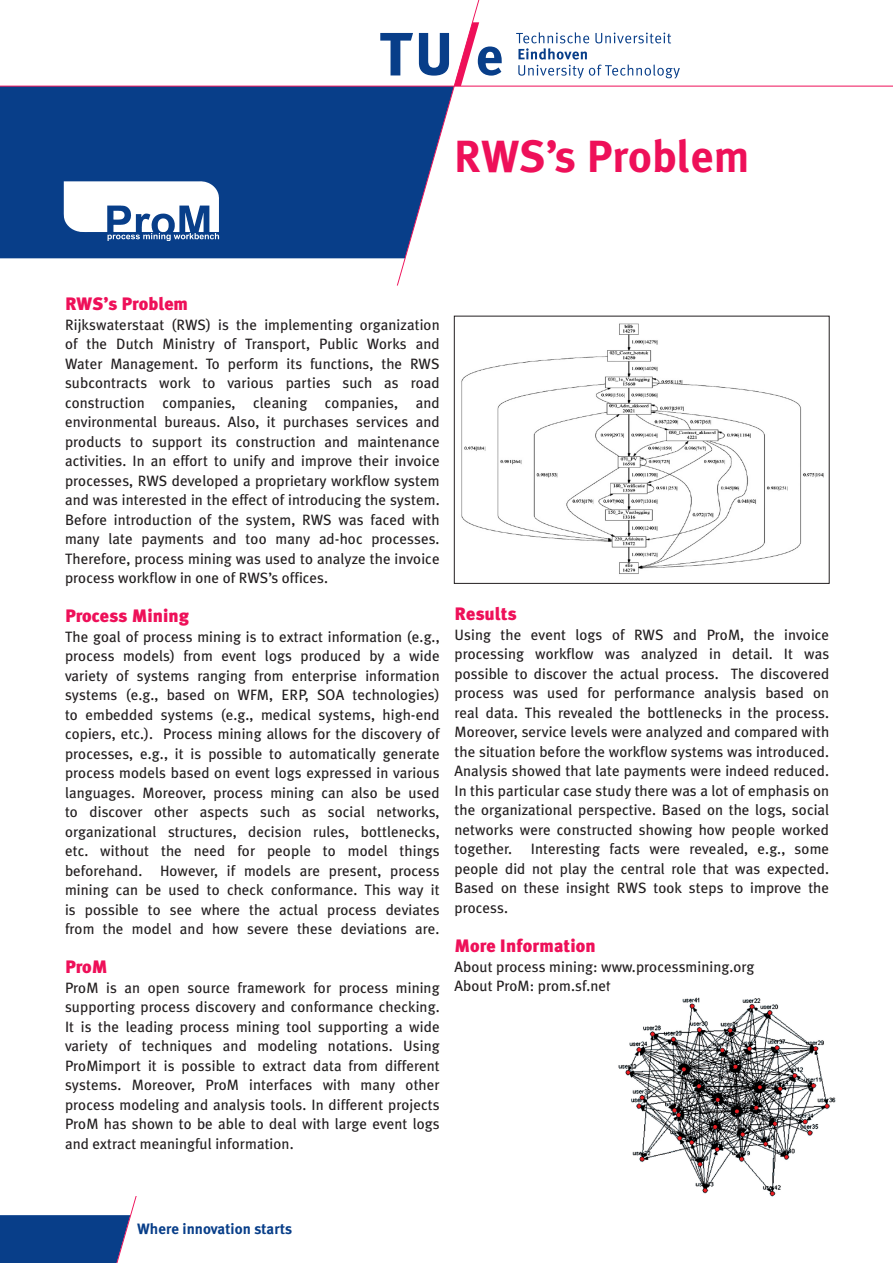
<style>
.page{position:relative;width:893px;height:1263px;background:#fff}
.page>*{position:absolute;margin:0;border:0;box-sizing:border-box;transform-origin:0 0}
.t1{font:700 45px "Meta Plus";color:#ee1059}
.t2{font:900 18px "Meta Plus";letter-spacing:.005em;color:#ee1059}
.t3{font:15px/19.5px "Meta Plus";letter-spacing:.005em;color:#231f20;text-align:justify}
.t4{font:700 15px "Meta Plus";letter-spacing:.005em;color:#083e89}
</style>
<div class="page">
<svg style="left:516px;top:32px;width:164px;height:47px"></svg>
<div style="left:0;top:87px;width:380px;height:171px;background:#083e89"></div>
<img style="left:64px;top:181px;width:155px;height:51px">
<svg style="left:380px;top:0;width:122px;height:286px"></svg>
<hr style="left:0;top:86px;width:893px;height:1px;background:#ee1059">
<svg style="left:0;top:1196px;width:137px;height:67px"></svg>
<img style="left:461px;top:323px;width:363px;height:251px">
<div style="left:454px;top:316px;width:376px;height:268px;border:1px solid #231f20"></div>
<img style="left:618px;top:997px;width:218px;height:200px">
<h1 class="t1" style="left:454px;top:131px;width:297px">RWS’s Problem</h1>
<p class="t2" style="left:65px;top:293px;width:125px">RWS’s Problem</p>
<p class="t3" style="left:65px;top:315px;width:376px">Rijkswaterstaat (RWS) is the implementing organization of the Dutch Ministry of Transport, Public Works and Water Management. To perform its functions, the RWS subcontracts work to various parties such as road construction companies, cleaning companies, and environmental bureaus. Also, it purchases services and products to support its construction and maintenance activities. In an effort to unify and improve their invoice processes, RWS developed a proprietary workflow system and was interested in the effect of introducing the system.<br>Before introduction of the system, RWS was faced with many late payments and too many ad-hoc processes.<br>Therefore, process mining was used to analyze the invoice process workflow in one of RWS’s offices.</p>
<p class="t2" style="left:65px;top:605px;width:126px">Process Mining</p>
<p class="t3" style="left:65px;top:627px;width:376px">The goal of process mining is to extract information (e.g., process models) from event logs produced by a wide variety of systems ranging from enterprise information systems (e.g., based on WFM, ERP, SOA technologies) to embedded systems (e.g., medical systems, high-end copiers, etc.). Process mining allows for the discovery of processes, e.g., it is possible to automatically generate process models based on event logs expressed in various languages. Moreover, process mining can also be used to discover other aspects such as social networks, organizational structures, decision rules, bottlenecks, etc. without the need for people to model things beforehand. However, if models are present, process mining can be used to check conformance. This way it is possible to see where the actual process deviates from the model and how severe these deviations are.</p>
<p class="t2" style="left:65px;top:956px;width:44px">ProM</p>
<p class="t3" style="left:65px;top:978px;width:376px">ProM is an open source framework for process mining supporting process discovery and conformance checking.<br>It is the leading process mining tool supporting a wide variety of techniques and modeling notations. Using ProMimport it is possible to extract data from different systems. Moreover, ProM interfaces with many other process modeling and analysis tools. In different projects ProM has shown to be able to deal with large event logs and extract meaningful information.</p>
<p class="t2" style="left:455px;top:604px;width:64px">Results</p>
<p class="t3" style="left:455px;top:625px;width:376px">Using the event logs of RWS and ProM, the invoice processing workflow was analyzed in detail. It was possible to discover the actual process. The discovered process was used for performance analysis based on real data. This revealed the bottlenecks in the process.<br>Moreover, service levels were analyzed and compared with the situation before the workflow systems was introduced.<br>Analysis showed that late payments were indeed reduced.<br>In this particular case study there was a lot of emphasis on the organizational perspective. Based on the logs, social networks were constructed showing how people worked together. Interesting facts were revealed, e.g., some people did not play the central role that was expected.<br>Based on these insight RWS took steps to improve the process.</p>
<p class="t2" style="left:455px;top:935px;width:143px">More Information</p>
<p class="t3" style="left:455px;top:956px;width:301px">About process mining: www.processmining.org<br>About ProM: prom.sf.net</p>
<p class="t4" style="left:137px;top:1220px;width:157px">Where innovation starts</p>
</div>
